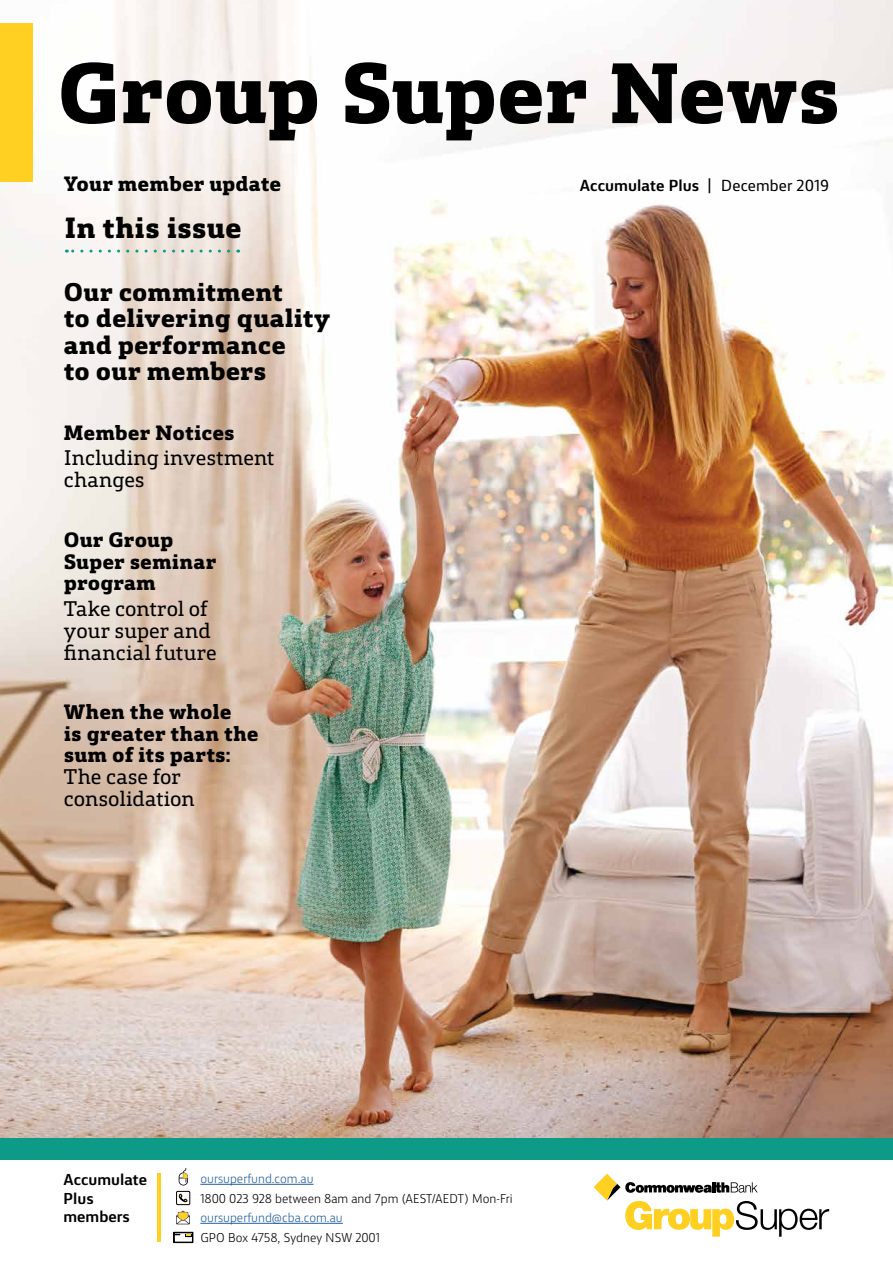
<style>
.page{position:relative;width:893px;height:1263px;background:#fff}
.page>*{position:absolute;margin:0;border:0;box-sizing:border-box;transform-origin:0 0}
.t1{font:800 80.25px "CBA Slab";letter-spacing:-.015em;color:#000}
.BODY_COPY_MAIN{font:800 27.45px "CBA Slab";color:#000}
.BODY_COPY_MAIN-2{font:800 24px/26.5px "CBA Slab";color:#000}
.BODY_COPY_MAIN-3{font:19.95px/22px "CBA Slab";letter-spacing:-.005em;color:#000}
.BODY_COPY_MAIN-4{font:19.8px/22px "CBA Slab";color:#000}
.BODY_COPY_MAIN-5{font:800 19.5px/21.6px "CBA Slab";color:#000}
.BODY_COPY_MAIN-6{font:700 15px "CBA Sans";color:#000}
.t2{font:700 14.85px/18.3px "CBA Sans";color:#000}
.t3{font:300 12px "CBA Sans";color:#000}
.t4{font:300 12px "CBA Sans";color:#215e9e}
.s1{font-weight:400;font-size:19.5px}
.s2{font-weight:400}
</style>
<div class="page">
<img style="left:0;top:0;width:893px;height:1138px">
<div style="left:0;top:1138px;width:893px;height:22px;background:#0d9b87"></div>
<div style="left:0;top:23px;width:32px;height:159px;background:#ffcf22"></div>
<svg style="left:66px;top:250px;width:163px;height:3px"></svg>
<svg style="left:594px;top:1174px;width:235px;height:63px"></svg>
<hr style="left:200px;top:1184px;width:114px;height:1px;background:#215e9e">
<hr style="left:200px;top:1223px;width:143px;height:1px;background:#215e9e">
<svg style="left:176px;top:1210px;width:14px;height:14px"></svg>
<svg style="left:174px;top:1232px;width:19px;height:11px"></svg>
<svg style="left:179px;top:1194px;width:9px;height:8px"></svg>
<div style="left:176px;top:1191px;width:14px;height:14px;border:1px solid #000"></div>
<svg style="left:179px;top:1168px;width:9px;height:17px"></svg>
<hr style="left:158px;top:1174px;width:3px;height:68px;background:#ffcf22">
<p class="t1" style="left:57px;top:48px;width:785px">Group Super News</p>
<p class="BODY_COPY_MAIN-5" style="left:64px;top:173px;width:219px">Your member update</p>
<p class="BODY_COPY_MAIN" style="left:64px;top:212px;width:179px">In this issue</p>
<p class="BODY_COPY_MAIN-2" style="left:64px;top:279px;width:268px">Our commitment<br>to delivering quality and performance<br>to our members</p>
<p class="BODY_COPY_MAIN-5" style="left:64px;top:422px;width:173px">Member Notices</p>
<p class="BODY_COPY_MAIN-4" style="left:64px;top:444px;width:212px">Including investment changes</p>
<p class="BODY_COPY_MAIN-5" style="left:64px;top:530px;width:154px">Our Group<br>Super seminar program</p>
<p class="BODY_COPY_MAIN-4" style="left:64px;top:595px;width:155px">Take control of your super and financial future</p>
<p class="BODY_COPY_MAIN-5" style="left:64px;top:701px;width:197px">When the whole<br>is greater than the sum of its parts:</p>
<p class="BODY_COPY_MAIN-3" style="left:64px;top:763px;width:133px">The case for consolidation</p>
<p class="BODY_COPY_MAIN-6" style="left:580px;top:171px;width:251px">Accumulate Plus <span class="s1">|</span> <span class="s2">December 2019</span></p>
<p class="t2" style="left:64px;top:1169px;width:85px">Accumulate<br>Plus members</p>
<p class="t4" style="left:200px;top:1169px;width:115px">oursuperfund.com.au</p>
<p class="t3" style="left:200px;top:1188px;width:314px">1800 023 928 between 8am and 7pm (AEST/AEDT) Mon-Fri</p>
<p class="t4" style="left:200px;top:1208px;width:144px">oursuperfund@cba.com.au</p>
<p class="t3" style="left:200px;top:1227px;width:181px">GPO Box 4758, Sydney NSW 2001</p>
</div>
